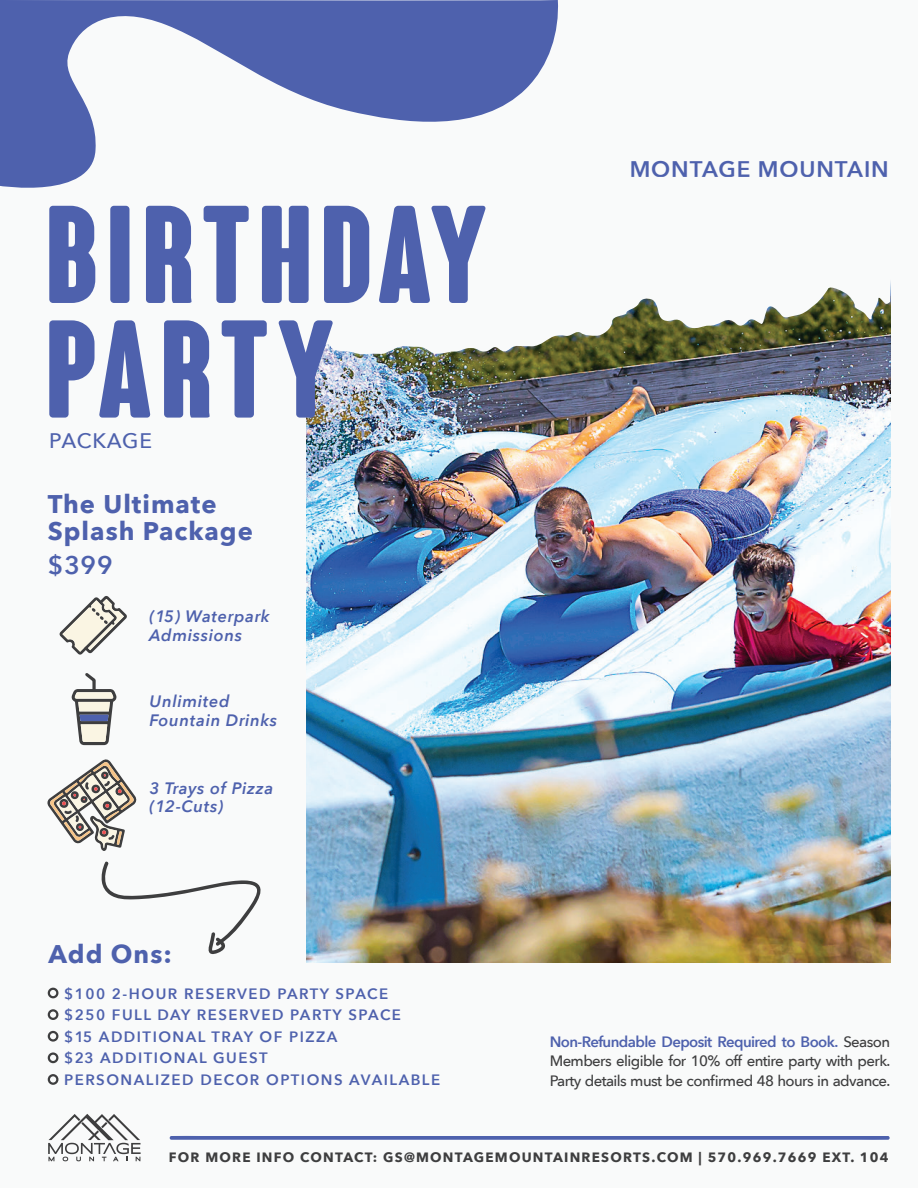
<style>
.page{position:relative;width:918px;height:1188px;background:#f9fafa}
.page>*{position:absolute;margin:0;border:0;box-sizing:border-box;transform-origin:0 0}
.t1{font:700 condensed 135px/114.6px "Coluna Rounded";letter-spacing:.06em;color:#4e61ad}
.t2{font:700 25.5px/27.6px "Avenir Next";letter-spacing:.04em;color:#4e61ad}
.t3{font:600 25.5px "Avenir Next";color:#4e61ad}
.t4{font:600 22.5px "Avenir Next";letter-spacing:.04em;color:#4e61ad}
.t5{font:500 21px "Avenir Next";letter-spacing:.025em;color:#4e61ad}
.t6{font:italic 600 16.5px/18.6px "Avenir Next";letter-spacing:.04em;color:#4e61ad}
.t7{font:600 15px/21.6px "Avenir Next";letter-spacing:.1em;color:#4e61ad}
.t8{font:500 15px/19.5px "Avenir Next";letter-spacing:-.04em;color:#3e3e3f;text-align:justify}
.t9{font:700 13.5px "Avenir Next";letter-spacing:.09em;color:#3e3e3f}
.s1{font-weight:600;color:#4e61ad}
</style>
<div class="page">
<img style="left:306px;top:371px;width:584px;height:592px">
<svg style="left:59px;top:596px;width:68px;height:59px"></svg>
<svg style="left:47px;top:759px;width:90px;height:92px"></svg>
<svg style="left:71px;top:673px;width:46px;height:72px"></svg>
<div style="left:48px;top:988px;width:10px;height:10px;border:2px solid #3e3e3f;border-radius:50%"></div>
<div style="left:48px;top:1009px;width:10px;height:11px;border:2px solid #3e3e3f;border-radius:50%"></div>
<div style="left:48px;top:1031px;width:10px;height:11px;border:2px solid #3e3e3f;border-radius:50%"></div>
<div style="left:48px;top:1052px;width:10px;height:11px;border:2px solid #3e3e3f;border-radius:50%"></div>
<div style="left:48px;top:1074px;width:10px;height:11px;border:2px solid #3e3e3f;border-radius:50%"></div>
<svg style="left:169px;top:1136px;width:721px;height:4px;background:#586ab1"></svg>
<svg style="left:101px;top:861px;width:160px;height:93px"></svg>
<svg style="left:0;top:0;width:558px;height:188px;fill:#4e61ad"></svg>
<svg style="left:48px;top:1114px;width:93px;height:47px"></svg>
<svg style="left:296px;top:177px;width:595px;height:194px"></svg>
<h1 class="t1" style="left:46px;top:210px;width:444px">BIRTHDAY<br>PARTY</h1>
<h3 class="t5" style="left:49px;top:423px;width:104px">PACKAGE</h3>
<h2 class="t2" style="left:48px;top:489px;width:207px">The Ultimate<br>Splash Package</h2>
<h2 class="t3" style="left:48px;top:543px;width:66px">$399</h2>
<p class="t6" style="left:150px;top:607px;width:121px">(15) Waterpark<br>Admissions</p>
<p class="t6" style="left:150px;top:692px;width:129px">Unlimited<br>Fountain Drinks</p>
<p class="t6" style="left:150px;top:778px;width:125px">3 Trays of Pizza (12-Cuts)</p>
<h2 class="t2" style="left:48px;top:940px;width:125px">Add Ons:</h2>
<p class="t7" style="left:64px;top:982px;width:378px">$100 2-HOUR RESERVED PARTY SPACE<br>$250 FULL DAY RESERVED PARTY SPACE<br>$15 ADDITIONAL TRAY OF PIZZA<br>$23 ADDITIONAL GUEST<br>PERSONALIZED DECOR OPTIONS AVAILABLE</p>
<h3 class="t4" style="left:630px;top:149px;width:261px">MONTAGE MOUNTAIN</h3>
<p class="t8" style="left:550px;top:1031px;width:342px"><span class="s1">Non-Refundable Deposit Required to Book.</span> Season Members eligible for 10% off entire party with perk.<br>Party details must be confirmed 48 hours in advance.</p>
<p class="t9" style="left:169px;top:1145px;width:721px">FOR MORE INFO CONTACT: GS@MONTAGEMOUNTAINRESORTS.COM | 570.969.7669 EXT. 104</p>
</div>
